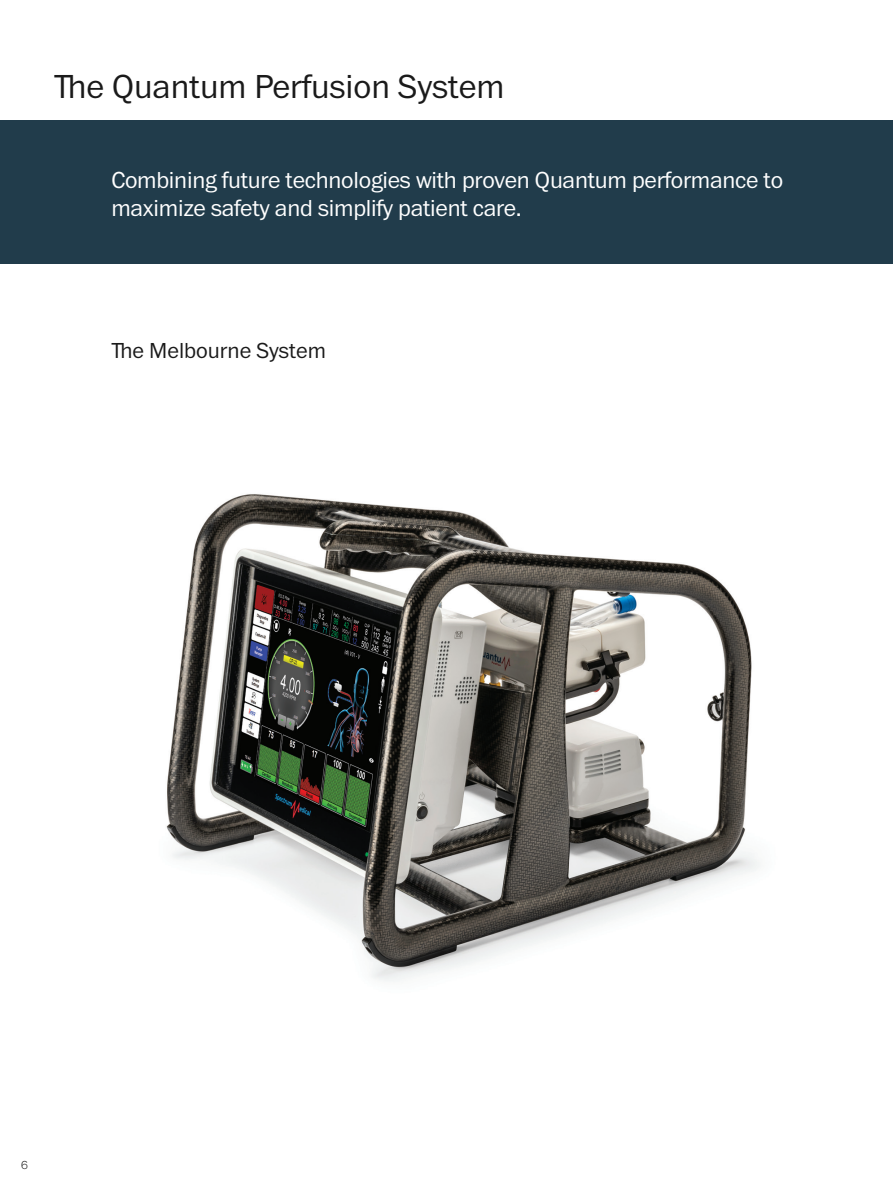
<style>
.page{position:relative;width:893px;height:1191px;background:#fff}
.page>*{position:absolute;margin:0;border:0;box-sizing:border-box;transform-origin:0 0}
.headlines{font:300 34.5px "Franklin ITC Std";color:#1a1a1a}
.headlines-2{font:300 24px/28.5px "Franklin ITC Std";letter-spacing:-.01em;color:#fff}
.secondary_sub{font:300 22.5px "Franklin ITC Std";color:#1a1a1a}
.t1{font:100 12px "Franklin ITC Std";color:#000}
</style>
<div class="page">
<div style="left:0;top:120px;width:893px;height:144px;background:#213c4b"></div>
<img style="left:166px;top:494px;width:594px;height:487px">
<p class="headlines" style="left:54px;top:69px;width:452px">The Quantum Perfusion System</p>
<p class="headlines-2" style="left:111px;top:166px;width:673px">Combining future technologies with proven Quantum performance to maximize safety and simplify patient care.</p>
<p class="secondary_sub" style="left:111px;top:339px;width:216px">The Melbourne System</p>
<p class="t1" style="left:21px;top:1158px;width:8px">6</p>
</div>
